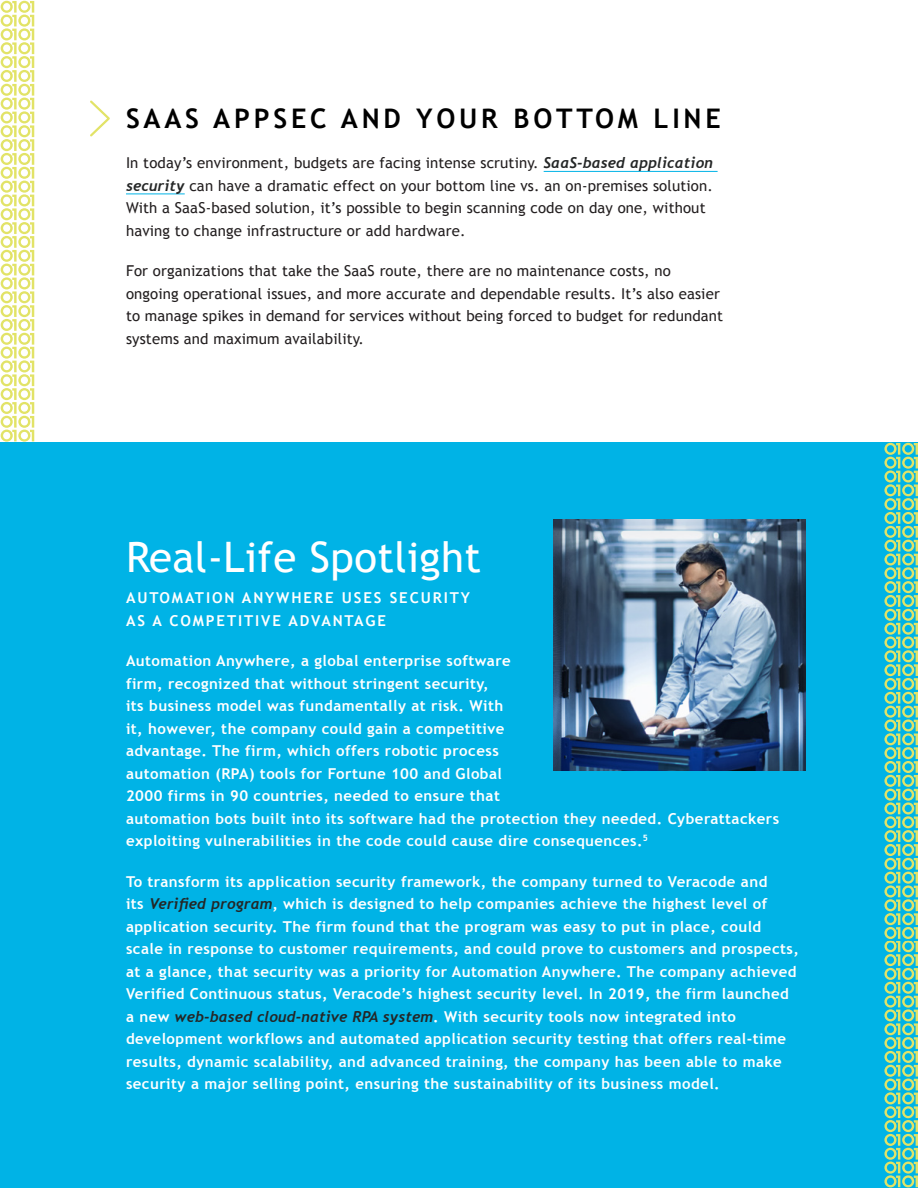
<style>
.page{position:relative;width:918px;height:1188px;background:#fff}
.page>*{position:absolute;margin:0;border:0;box-sizing:border-box;transform-origin:0 0}
.BODY{font:42px "Trebuchet MS";letter-spacing:.01em;color:#fff}
.SUBHEAD_Caps{font:700 27px "Trebuchet MS";letter-spacing:.14em;color:#000}
.BODY-2{font:700 15px/22.5px "Trebuchet MS";letter-spacing:.03em;color:#fff}
.BODY-3{font:15px/22.5px "Trebuchet MS";letter-spacing:.01em;color:#231f20}
.BODY-4{font:700 15px/22.5px "Trebuchet MS";letter-spacing:.125em;color:#fff}
.s1{font-family:"Trebuchet";font-weight:700;font-style:italic;color:#242626}
.s2{font-family:"Trebuchet";font-style:italic;color:#242626}
</style>
<div class="page">
<svg style="left:0;top:5px;width:1px;height:432px"></svg>
<svg style="left:1px;top:1px;width:33px;height:441px"></svg>
<div style="left:0;top:443px;width:918px;height:745px;background:#00b3e6"></div>
<svg style="left:884px;top:443px;width:34px;height:744px"></svg>
<hr style="left:544px;top:171px;width:174px;height:1px;background:#00b3e6">
<hr style="left:126px;top:194px;width:59px;height:1px;background:#00b3e6">
<svg style="left:90px;top:100px;width:20px;height:37px"></svg>
<img style="left:554px;top:519px;width:252px;height:252px">
<p class="SUBHEAD_Caps" style="left:126px;top:101px;width:596px">SAAS APPSEC AND YOUR BOTTOM LINE</p>
<p class="BODY-3" style="left:126px;top:152px;width:588px">In today’s environment, budgets are facing intense scrutiny. <span class="s1">SaaS-based application security</span> can have a dramatic effect on your bottom line vs. an on-premises solution.<br>With a SaaS-based solution, it’s possible to begin scanning code on day one, without having to change infrastructure or add hardware.</p>
<p class="BODY-3" style="left:126px;top:260px;width:599px">For organizations that take the SaaS route, there are no maintenance costs, no ongoing operational issues, and more accurate and dependable results. It’s also easier to manage spikes in demand for services without being forced to budget for redundant systems and maximum availability.</p>
<p class="BODY" style="left:126px;top:532px;width:357px">Real-Life Spotlight</p>
<p class="BODY-4" style="left:126px;top:587px;width:346px">AUTOMATION ANYWHERE USES SECURITY<br>AS A COMPETITIVE ADVANTAGE</p>
<p class="BODY-2" style="left:126px;top:650px;width:655px">Automation Anywhere, a global enterprise software<br>firm, recognized that without stringent security,<br>its business model was fundamentally at risk. With<br>it, however, the company could gain a competitive<br>advantage. The firm, which offers robotic process<br>automation (RPA) tools for Fortune 100 and Global<br>2000 firms in 90 countries, needed to ensure that<br>automation bots built into its software had the protection they needed. Cyberattackers exploiting vulnerabilities in the code could cause dire consequences.<sup>5</sup></p>
<p class="BODY-2" style="left:126px;top:870px;width:675px">To transform its application security framework, the company turned to Veracode and<br>its <span class="s2">Verified program</span>, which is designed to help companies achieve the highest level of application security. The firm found that the program was easy to put in place, could scale in response to customer requirements, and could prove to customers and prospects, at a glance, that security was a priority for Automation Anywhere. The company achieved Verified Continuous status, Veracode’s highest security level. In 2019, the firm launched a new <span class="s2">web-based cloud-native RPA system</span>. With security tools now integrated into development workflows and automated application security testing that offers real-time results, dynamic scalability, and advanced training, the company has been able to make security a major selling point, ensuring the sustainability of its business model.</p>
</div>
